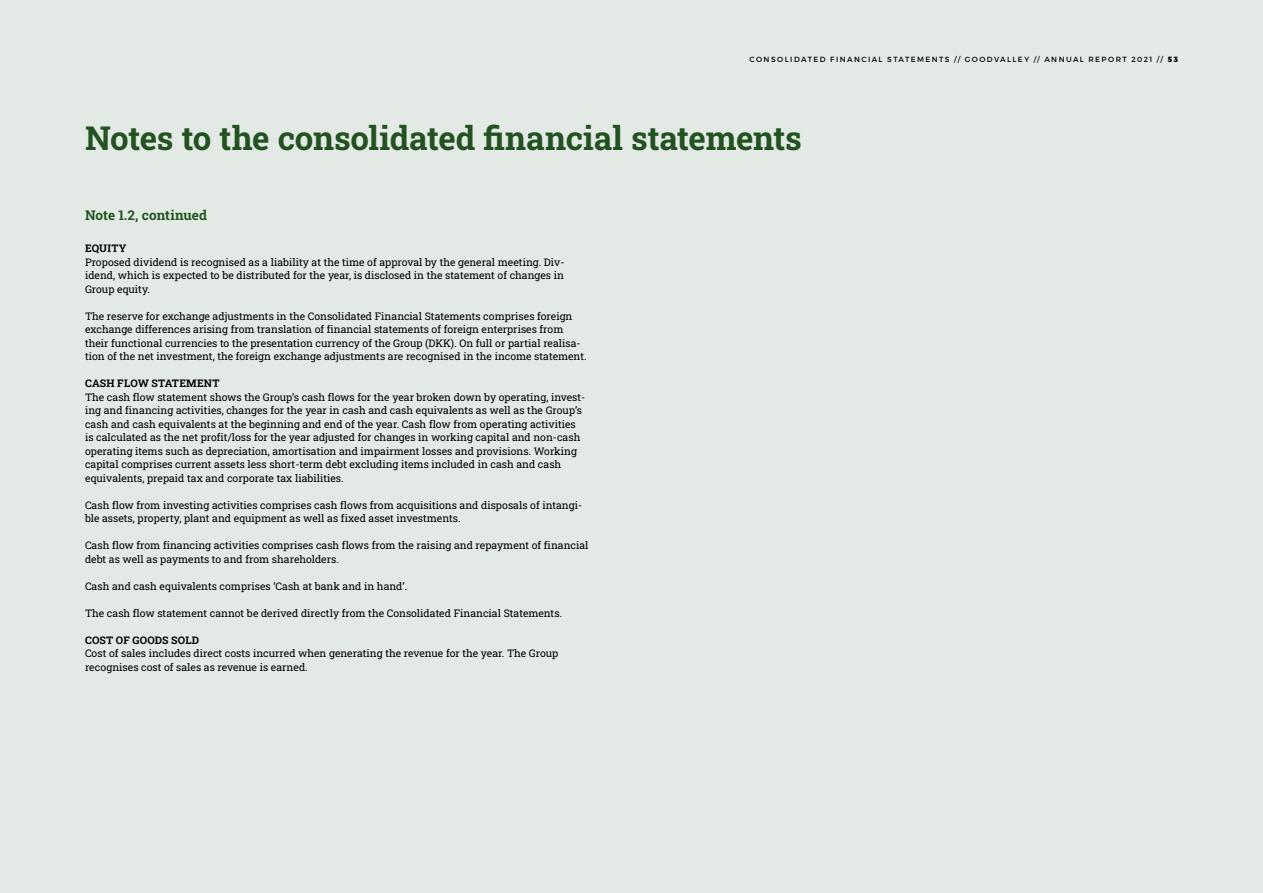
<style>
.page{position:relative;width:1263px;height:893px;background:#e3e9e5}
.page>*{position:absolute;margin:0;border:0;box-sizing:border-box;transform-origin:0 0}
.t1{font:700 33px "Roboto Slab";letter-spacing:-.005em;color:#215220}
.t2{font:700 13.5px "Roboto Slab";color:#215220}
.t3{font:10.5px/13.5px "Roboto Slab";color:#000}
.t4{font:700 10.5px "Roboto Slab";letter-spacing:.015em;color:#000}
.t5{font:7.5px "Montserrat";letter-spacing:.19em;color:#000}
.s1{font-weight:800}
</style>
<div class="page">
<p class="t5" style="left:749px;top:55px;width:430px">CONSOLIDATED FINANCIAL STATEMENTS // GOODVALLEY // ANNUAL REPORT 2021 // <span class="s1">53</span></p>
<h1 class="t1" style="left:85px;top:116px;width:718px">Notes to the consolidated financial statements</h1>
<p class="t2" style="left:85px;top:206px;width:124px">Note 1.2, continued</p>
<p class="t4" style="left:85px;top:241px;width:43px">EQUITY</p>
<p class="t3" style="left:85px;top:255px;width:481px;text-align:justify">Proposed dividend is recognised as a liability at the time of approval by the general meeting. Div&shy;idend, which is expected to be distributed for the year, is disclosed in the statement of changes in Group equity.</p>
<p class="t3" style="left:85px;top:309px;width:503px">The reserve for exchange adjustments in the Consolidated Financial Statements comprises foreign exchange differences arising from translation of financial statements of foreign enterprises from their functional currencies to the presentation currency of the Group (DKK). On full or partial realisa&shy;tion of the net investment, the foreign exchange adjustments are recognised in the income statement.</p>
<p class="t4" style="left:85px;top:376px;width:136px">CASH FLOW STATEMENT</p>
<p class="t3" style="left:85px;top:390px;width:502px">The cash flow statement shows the Group’s cash flows for the year broken down by operating, invest&shy;ing and financing activities, changes for the year in cash and cash equivalents as well as the Group’s cash and cash equivalents at the beginning and end of the year. Cash flow from operating activities is calculated as the net profit/loss for the year adjusted for changes in working capital and non-cash operating items such as depreciation, amortisation and impairment losses and provisions. Working capital comprises current assets less short-term debt excluding items included in cash and cash equivalents, prepaid tax and corporate tax liabilities.</p>
<p class="t3" style="left:85px;top:498px;width:499px">Cash flow from investing activities comprises cash flows from acquisitions and disposals of intangi&shy;ble assets, property, plant and equipment as well as fixed asset investments.</p>
<p class="t3" style="left:85px;top:538px;width:505px">Cash flow from financing activities comprises cash flows from the raising and repayment of financial debt as well as payments to and from shareholders.</p>
<p class="t3" style="left:85px;top:579px;width:324px">Cash and cash equivalents comprises ‘Cash at bank and in hand’.</p>
<p class="t3" style="left:85px;top:606px;width:479px">The cash flow statement cannot be derived directly from the Consolidated Financial Statements.</p>
<p class="t4" style="left:85px;top:633px;width:116px">COST OF GOODS SOLD</p>
<p class="t3" style="left:85px;top:646px;width:475px">Cost of sales includes direct costs incurred when generating the revenue for the year. The Group recognises cost of sales as revenue is earned.</p>
</div>
